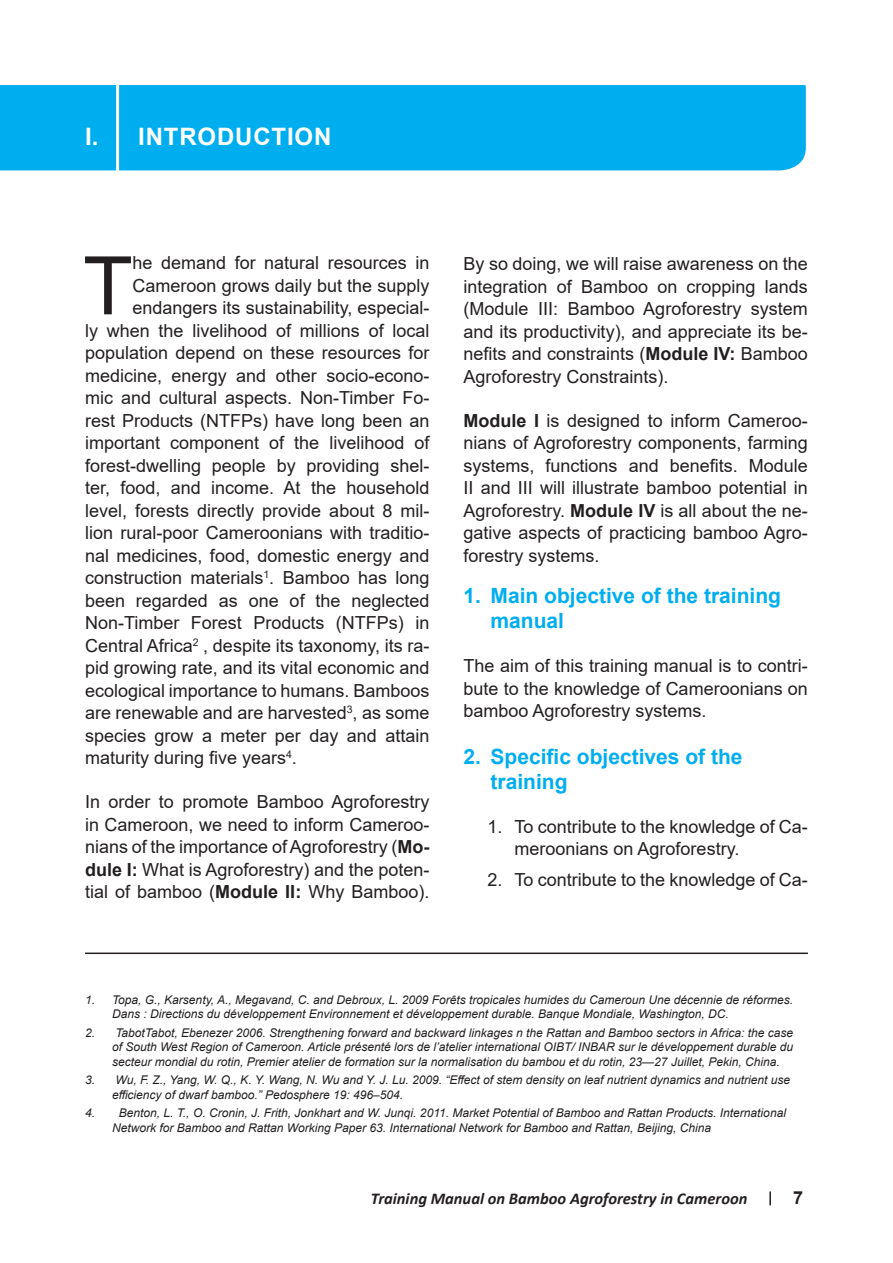
<style>
.page{position:relative;width:893px;height:1263px;background:#fff}
.page>*{position:absolute;margin:0;border:0;box-sizing:border-box;transform-origin:0 0}
.t1{font:80.85px "Arial";color:#231f20}
.t2{font:700 24px "Arial";letter-spacing:.035em;color:#fff}
.t3{font:700 21px/25.2px "Arial";color:#00aeef}
.t4{font:18px/22.5px "Arial";color:#231f20;text-align:justify}
.t5{font:700 18px "Arial";color:#231f20}
.t6{font:italic 700 16.5px "Calibri";color:#231f20}
.t7{font:italic 12px/14.4px "Arial";color:#231f20}
.s1{font-weight:700}
</style>
<div class="page">
<svg style="left:769px;top:1191px;width:2px;height:14px"></svg>
<div style="left:0;top:85px;width:806px;height:85px;background:#00aeef"></div>
<hr style="left:116px;top:79px;width:3px;height:120px;background:#fff">
<hr style="left:85px;top:952px;width:723px;height:2px;background:#231f20">
<h2 class="t2" style="left:85px;top:120px;width:248px">I. INTRODUCTION</h2>
<h1 class="t1" style="left:83px;top:230px;width:51px">T</h1>
<p class="t4" style="left:133px;top:252px;width:298px">he demand for natural resources in</p>
<p class="t4" style="left:133px;top:274px;width:298px">Cameroon grows daily but the supply</p>
<p class="t4" style="left:133px;top:297px;width:298px">endangers its sustainability, especial-</p>
<p class="t4" style="left:85px;top:319px;width:346px">ly when the livelihood of millions of local</p>
<p class="t4" style="left:85px;top:342px;width:346px">population depend on these resources for</p>
<p class="t4" style="left:85px;top:364px;width:346px">medicine, energy and other socio-econo-</p>
<p class="t4" style="left:85px;top:387px;width:346px">mic and cultural aspects. Non-Timber Fo-</p>
<p class="t4" style="left:85px;top:409px;width:346px">rest Products (NTFPs) have long been an</p>
<p class="t4" style="left:85px;top:432px;width:346px">important component of the livelihood of</p>
<p class="t4" style="left:85px;top:454px;width:346px">forest-dwelling people by providing shel-</p>
<p class="t4" style="left:85px;top:477px;width:346px">ter, food, and income. At the household</p>
<p class="t4" style="left:85px;top:499px;width:346px">level, forests directly provide about 8 mil-</p>
<p class="t4" style="left:85px;top:522px;width:346px">lion rural-poor Cameroonians with traditio-</p>
<p class="t4" style="left:85px;top:544px;width:346px">nal medicines, food, domestic energy and</p>
<p class="t4" style="left:85px;top:567px;width:346px">construction materials<sup>1</sup>. Bamboo has long</p>
<p class="t4" style="left:85px;top:589px;width:346px">been regarded as one of the neglected</p>
<p class="t4" style="left:85px;top:612px;width:346px">Non-Timber Forest Products (NTFPs) in</p>
<p class="t4" style="left:85px;top:634px;width:346px">Central Africa<sup>2</sup> , despite its taxonomy, its ra-</p>
<p class="t4" style="left:85px;top:657px;width:346px">pid growing rate, and its vital economic and</p>
<p class="t4" style="left:85px;top:679px;width:346px">ecological importance to humans. Bamboos</p>
<p class="t4" style="left:85px;top:702px;width:346px">are renewable and are harvested<sup>3</sup>, as some</p>
<p class="t4" style="left:85px;top:724px;width:346px">species grow a meter per day and attain</p>
<p class="t4" style="left:85px;top:747px;width:213px">maturity during five years<sup>4</sup>.</p>
<p class="t4" style="left:85px;top:790px;width:346px">In order to promote Bamboo Agroforestry in Cameroon, we need to inform Cameroo&shy;nians of the importance of Agroforestry (<span class="s1">Mo&shy;dule I:</span> What is Agroforestry) and the poten&shy;tial of bamboo (<span class="s1">Module II:</span> Why Bamboo).</p>
<p class="t4" style="left:463px;top:253px;width:346px">By so doing, we will raise awareness on the integration of Bamboo on cropping lands (Module III: Bamboo Agroforestry system and its productivity), and appreciate its be&shy;nefits and constraints (<span class="s1">Module IV:</span> Bamboo Agroforestry Constraints).</p>
<p class="t4" style="left:463px;top:409px;width:346px"><span class="s1">Module I</span> is designed to inform Cameroo&shy;nians of Agroforestry components, farming systems, functions and benefits. Module II and III will illustrate bamboo potential in Agroforestry. <span class="s1">Module IV</span> is all about the ne&shy;gative aspects of practicing bamboo Agro&shy;forestry systems.</p>
<p class="t3" style="left:490px;top:583px;width:292px;text-indent:-27px">1. Main objective of the training manual</p>
<p class="t4" style="left:463px;top:654px;width:346px">The aim of this training manual is to contri&shy;bute to the knowledge of Cameroonians on bamboo Agroforestry systems.</p>
<p class="t3" style="left:490px;top:744px;width:254px;text-indent:-27px">2. Specific objectives of the training</p>
<p class="t4" style="left:514px;top:815px;width:295px;text-indent:-27px">1. To contribute to the knowledge of Ca&shy;meroonians on Agroforestry.</p>
<p class="t4" style="left:487px;top:868px;width:322px">2. To contribute to the knowledge of Ca-</p>
<p class="t7" style="left:112px;top:992px;width:683px;text-indent:-27px">1. Topa, G., Karsenty, A., Megavand, C. and Debroux, L. 2009 Forêts tropicales humides du Cameroun Une décennie de réformes.<br>Dans : Directions du développement Environnement et développement durable. Banque Mondiale, Washington, DC.</p>
<p class="t7" style="left:112px;top:1025px;width:683px;text-align:justify;text-indent:-27px">2. TabotTabot, Ebenezer 2006. Strengthening forward and backward linkages n the Rattan and Bamboo sectors in Africa: the case of South West Region of Cameroon. Article présenté lors de l’atelier international OIBT/ INBAR sur le développement durable du secteur mondial du rotin, Premier atelier de formation sur la normalisation du bambou et du rotin, 23—27 Juillet, Pekin, China.</p>
<p class="t7" style="left:112px;top:1073px;width:680px;text-indent:-27px">3. Wu, F. Z., Yang, W. Q., K. Y. Wang, N. Wu and Y. J. Lu. 2009. “Effect of stem density on leaf nutrient dynamics and nutrient use efficiency of dwarf bamboo.” Pedosphere 19: 496–504.</p>
<p class="t7" style="left:112px;top:1106px;width:675px;text-indent:-27px">4. Benton, L. T., O. Cronin, J. Frith, Jonkhart and W. Junqi. 2011. Market Potential of Bamboo and Rattan Products. International<br>Network for Bamboo and Rattan Working Paper 63. International Network for Bamboo and Rattan, Beijing, China</p>
<p class="t6" style="left:371px;top:1188px;width:378px">Training Manual on Bamboo Agroforestry in Cameroon</p>
<p class="t5" style="left:793px;top:1185px;width:12px">7</p>
</div>
